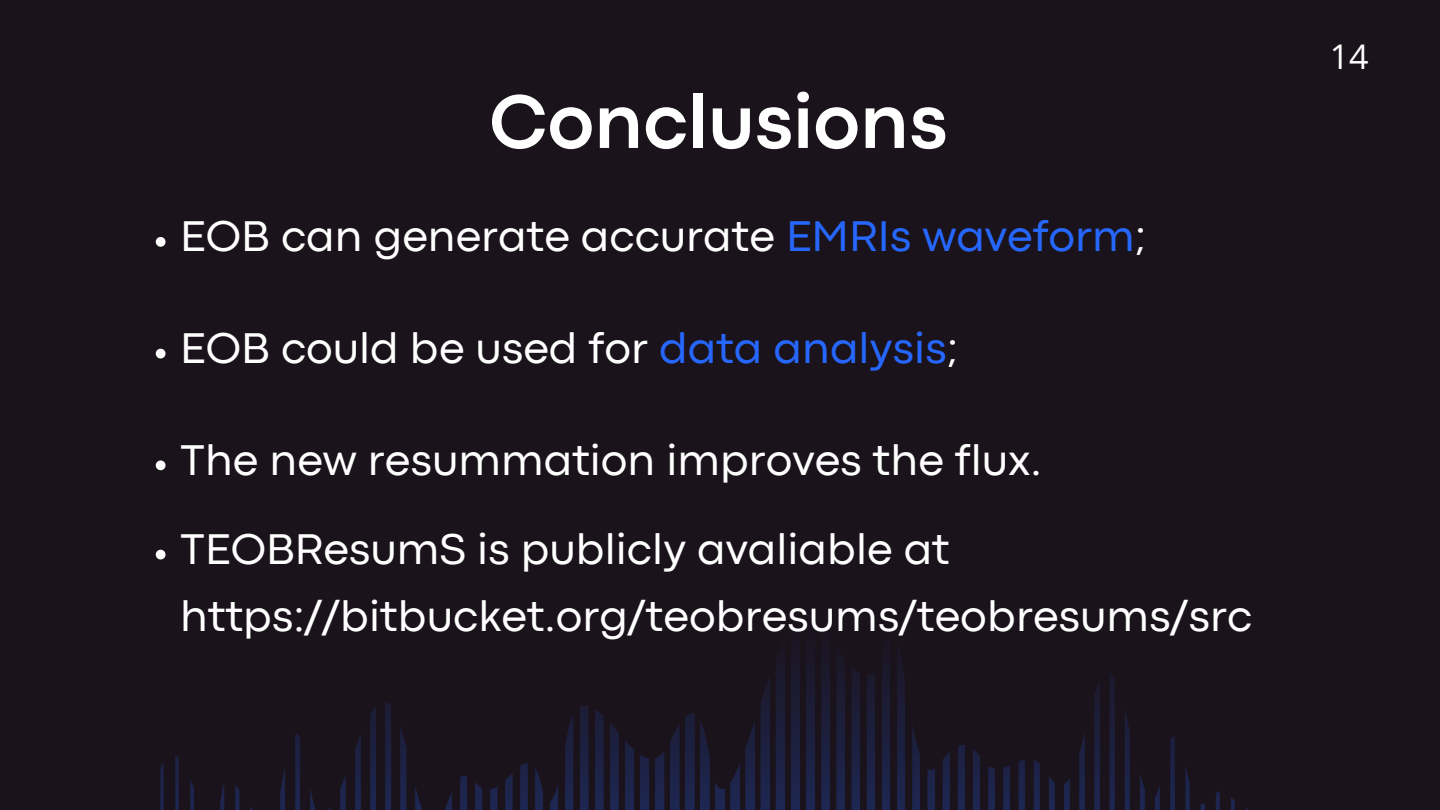
<style>
.page{position:relative;width:1440px;height:810px;background:#1b131b}
.page>*{position:absolute;margin:0;border:0;box-sizing:border-box;transform-origin:0 0}
.t1{font:700 78.7px "Codec Pro";color:#fff}
.t2{font:44.8px/66.8px "Codec Pro";color:#fff}
.t3{font:34px "Open Sans";color:#fff}
.s1{color:#2667ff}
</style>
<div class="page">
<svg style="left:156px;top:237px;width:10px;height:10px"></svg>
<svg style="left:156px;top:349px;width:10px;height:9px"></svg>
<svg style="left:156px;top:460px;width:10px;height:10px"></svg>
<svg style="left:156px;top:550px;width:10px;height:9px"></svg>
<svg style="left:160px;top:615px;width:1089px;height:195px"></svg>
<p class="t1" style="left:489px;top:94px;width:460px">Conclusions</p>
<p class="t2" style="left:180px;top:206px;width:967px">EOB can generate accurate <span class="s1">EMRIs waveform</span>;</p>
<h1 class="t2" style="left:180px;top:318px;width:779px">EOB could be used for <span class="s1">data analysis</span>;</h1>
<p class="t2" style="left:180px;top:430px;width:863px">The new resummation improves the flux.</p>
<p class="t2" style="left:180px;top:519px;width:1073px">TEOBResumS is publicly avaliable at https://bitbucket.org/teobresums/teobresums/src</p>
<p class="t3" style="left:1330px;top:32px;width:40px">14</p>
</div>
